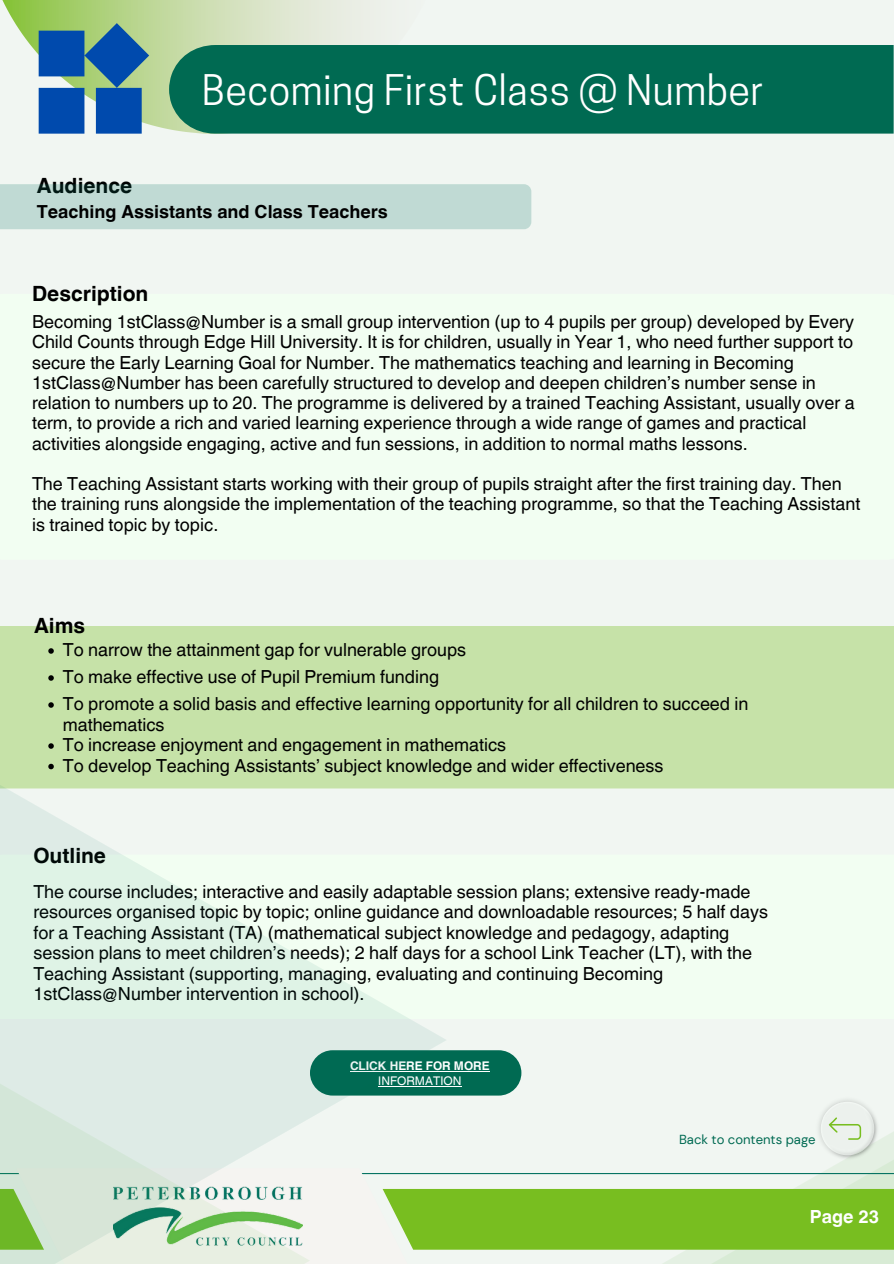
<style>
.page{position:relative;width:894px;height:1264px;background:#fff}
.page>*{position:absolute;margin:0;border:0;box-sizing:border-box;transform-origin:0 0}
.t1{font:39.6px "Cooper Hewitt";letter-spacing:.015em;color:#fff}
.t2{font:700 21px "Helvetica World";color:#000}
.t3{font:700 18.15px "Helvetica World";color:#fff}
.t4{font:18px/20.2px "Helvetica World";color:#000}
.t5{font:700 18px "Helvetica World";color:#000}
.t6{font:13.05px "DM Sans";color:#006a52}
.t7{font:700 12px/14.9px "Helvetica World";color:#fff;text-align:center}
.s1{font-weight:400}
</style>
<div class="page">
<div style="left:0;top:0;width:893px;height:1263px;background:#f2fef2"></div>
<div style="left:0;top:626px;width:893px;height:162px;background:#c6e2a8"></div>
<svg style="left:48px;top:648px;width:6px;height:2px"></svg>
<svg style="left:446px;top:1168px;width:447px;height:95px"></svg>
<svg style="left:2px;top:0;width:368px;height:133px"></svg>
<div style="left:169px;top:45px;width:724px;height:89px;background:#006a52"></div>
<svg style="left:39px;top:23px;width:110px;height:110px;background:#3b77a5"></svg>
<div style="left:0;top:184px;width:531px;height:45px;background:#c0dad4"></div>
<div style="left:310px;top:1050px;width:211px;height:45px;background:#006a52;border-radius:23px"></div>
<hr style="left:350px;top:1070px;width:139px;height:1px;background:#fff">
<hr style="left:378px;top:1085px;width:83px;height:1px;background:#fff">
<img style="left:819px;top:1099px;width:60px;height:61px">
<svg style="left:828px;top:1117px;width:32px;height:22px"></svg>
<svg style="left:0;top:650px;width:446px;height:600px"></svg>
<svg style="left:0;top:870px;width:310px;height:393px;fill:#dfebe6"></svg>
<p class="t1" style="left:202px;top:76px;width:563px">Becoming First Class @ Number</p>
<p class="t2" style="left:37px;top:169px;width:97px">Audience</p>
<h2 class="t5" style="left:37px;top:197px;width:352px">Teaching Assistants and Class Teachers</h2>
<p class="t2" style="left:32px;top:277px;width:118px">Description</p>
<p class="t4" style="left:32px;top:312px;width:823px">Becoming 1stClass@Number is a small group intervention (up to 4 pupils per group) developed by Every Child Counts through Edge Hill University. It is for children, usually in Year 1, who need further support to secure the Early Learning Goal for Number. The mathematics teaching and learning in Becoming 1stClass@Number has been carefully structured to develop and deepen children’s number sense in relation to numbers up to 20. The programme is delivered by a trained Teaching Assistant, usually over a term, to provide a rich and varied learning experience through a wide range of games and practical activities alongside engaging, active and fun sessions, in addition to normal maths lessons.</p>
<p class="t4" style="left:32px;top:474px;width:829px">The Teaching Assistant starts working with their group of pupils straight after the first training day. Then the training runs alongside the implementation of the teaching programme, so that the Teaching Assistant is trained topic by topic.</p>
<p class="t2" style="left:34px;top:609px;width:53px">Aims</p>
<p class="t4" style="left:63px;top:640px;width:404px">To narrow the attainment gap for vulnerable groups</p>
<h1 class="t4" style="left:63px;top:667px;width:377px">To make effective use of Pupil Premium funding</h1>
<h2 class="t4" style="left:63px;top:693px;width:687px">To promote a solid basis and effective learning opportunity for all children to succeed in mathematics</h2>
<h3 class="t4" style="left:63px;top:735px;width:444px">To increase enjoyment and engagement in mathematics</h3>
<h2 class="t4" style="left:63px;top:755px;width:602px">To develop Teaching Assistants’ subject knowledge and wider effectiveness</h2>
<h4 class="t2" style="left:33px;top:838px;width:74px">Outline</h4>
<h4 class="t4" style="left:33px;top:881px;width:736px">The course includes; interactive and easily adaptable session plans; extensive ready-made resources organised topic by topic; online guidance and downloadable resources; 5 half days for a Teaching Assistant (TA) (mathematical subject knowledge and pedagogy, adapting session plans to meet children’s needs); 2 half days for a school Link Teacher (LT), with the Teaching Assistant (supporting, managing, evaluating and continuing Becoming 1stClass@Number intervention in school).</h4>
<p class="t7" style="left:350px;top:1056px;width:141px">CLICK HERE FOR MORE<br><span class="s1">INFORMATION</span></p>
<p class="t6" style="left:679px;top:1130px;width:138px">Back to contents page</p>
<h4 class="t3" style="left:809px;top:1201px;width:71px">Page 23</h4>
</div>
